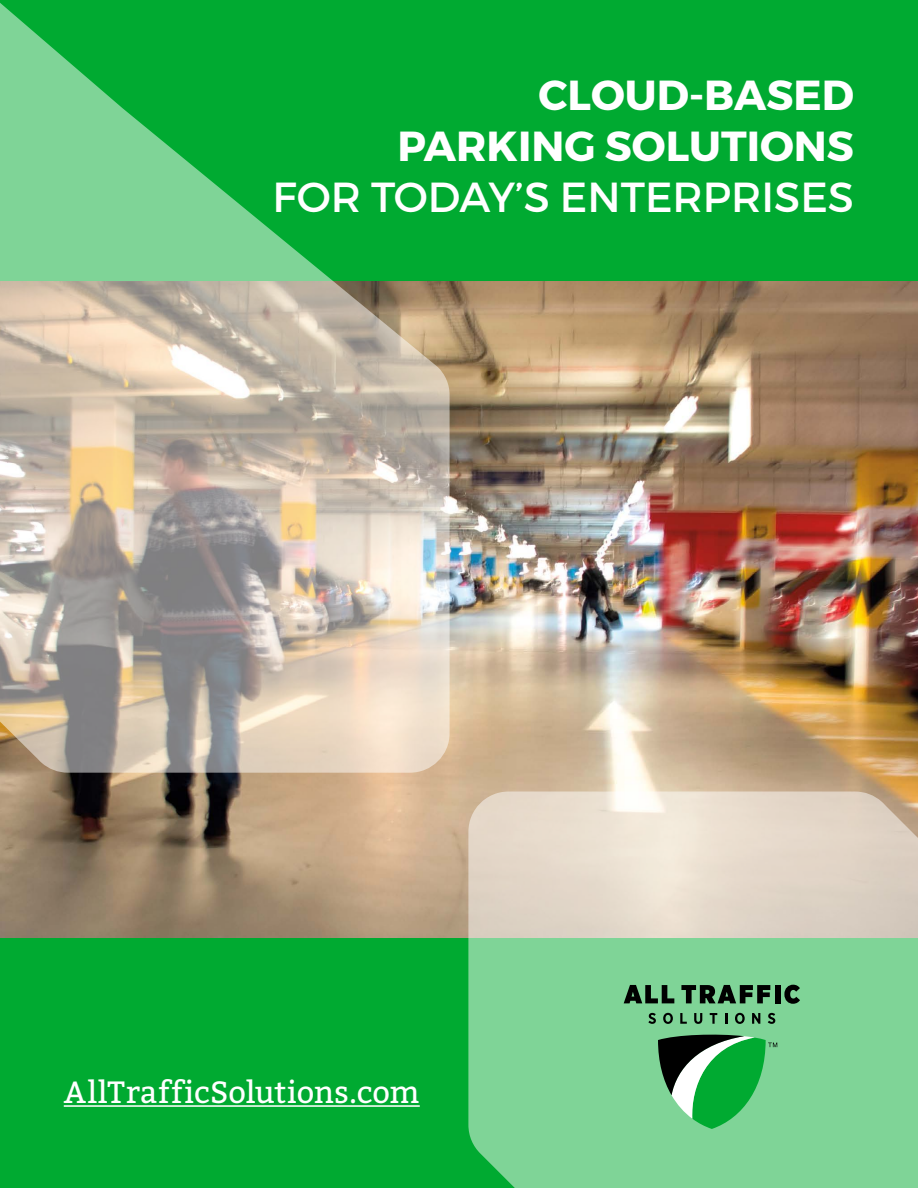
<style>
.page{position:relative;width:918px;height:1188px;background:#00aa31}
.page>*{position:absolute;margin:0;border:0;box-sizing:border-box;transform-origin:0 0}
.t1{font:700 42px/51px "Montserrat";color:#fff;text-align:right}
.t2{font:42px "Montserrat";color:#fff}
.t3{font:30.75px "Bitter";letter-spacing:.005em;color:#fff}
</style>
<div class="page">
<img style="left:0;top:281px;width:918px;height:657px">
<hr style="left:64px;top:1105px;width:356px;height:2px;background:#fff">
<svg style="left:0;top:3px;width:450px;height:770px"></svg>
<svg style="left:468px;top:792px;width:450px;height:396px;background:#a6d4aa"></svg>
<svg style="left:658px;top:1033px;width:119px;height:96px"></svg>
<svg style="left:648px;top:1013px;width:8px;height:11px"></svg>
<svg style="left:663px;top:1013px;width:10px;height:11px"></svg>
<svg style="left:680px;top:1013px;width:7px;height:11px"></svg>
<svg style="left:694px;top:1013px;width:8px;height:11px"></svg>
<svg style="left:710px;top:1013px;width:7px;height:11px"></svg>
<svg style="left:725px;top:1013px;width:3px;height:11px"></svg>
<svg style="left:735px;top:1013px;width:10px;height:11px"></svg>
<svg style="left:752px;top:1013px;width:8px;height:11px"></svg>
<svg style="left:768px;top:1013px;width:7px;height:11px"></svg>
<svg style="left:624px;top:985px;width:50px;height:18px"></svg>
<svg style="left:681px;top:985px;width:89px;height:18px;background:#365b40"></svg>
<div style="left:775px;top:985px;width:6px;height:18px;background:#000"></div>
<svg style="left:784px;top:985px;width:16px;height:19px"></svg>
<p class="t1" style="left:398px;top:70px;width:458px">CLOUD-BASED<br>PARKING SOLUTIONS</p>
<p class="t2" style="left:273px;top:171px;width:583px">FOR TODAY’S ENTERPRISES</p>
<p class="t3" style="left:64px;top:1070px;width:357px">AllTrafficSolutions.com</p>
</div>
